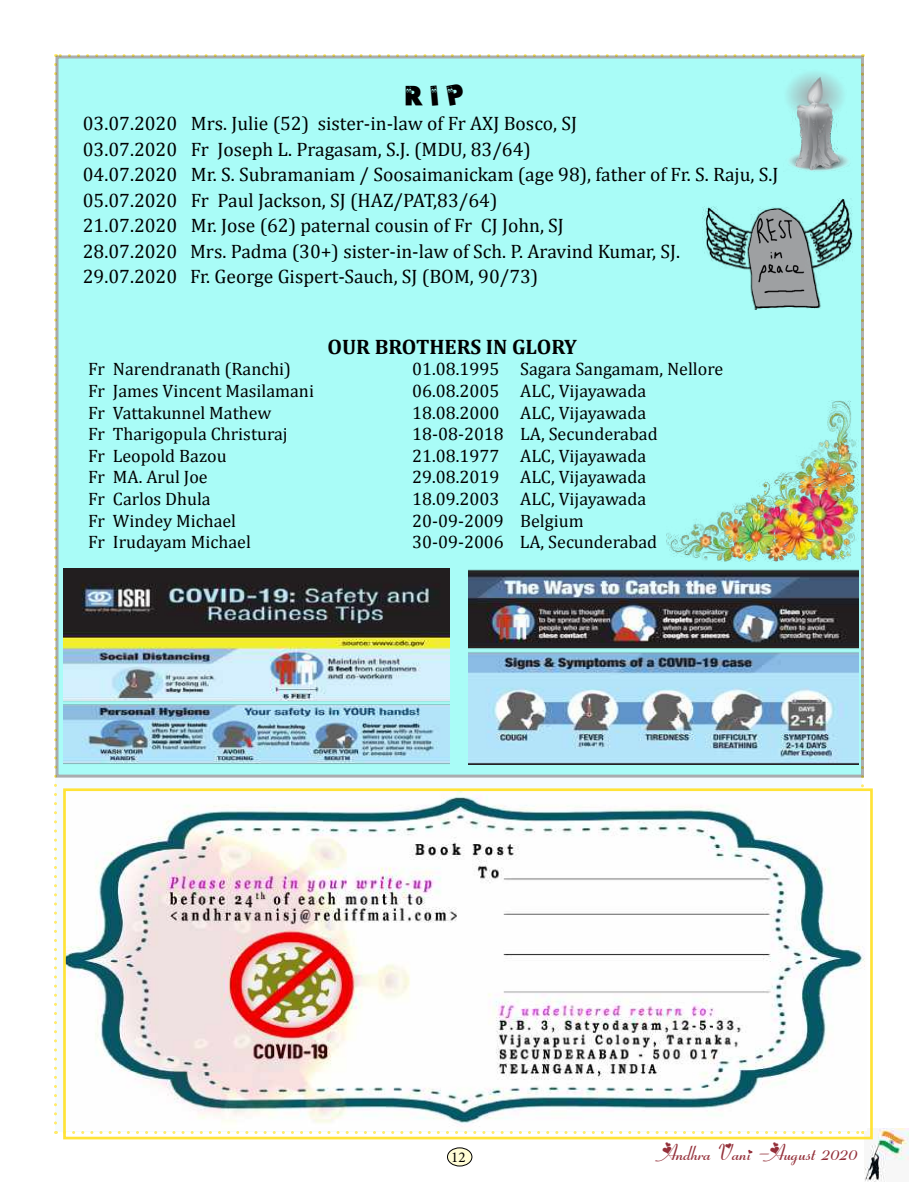
<style>
.page{position:relative;width:918px;height:1188px;background:#fff}
.page>*{position:absolute;margin:0;border:0;box-sizing:border-box;transform-origin:0 0}
.t1{font:24px "Peeps";color:#000}
.t2{font:22.5px "Fiolex Girls";color:#94303a}
.t3{font:700 21px "Cambria";color:#000}
.t4{font:19.5px/25.5px "Cambria";color:#000}
.t5{font:18px "Cambria";color:#000}
.t6{font:15px "Minion Pro";color:#000}
</style>
<div class="page">
<svg style="left:54px;top:64px;width:3px;height:1070px"></svg>
<svg style="left:72px;top:1131px;width:791px;height:3px"></svg>
<svg style="left:56px;top:54px;width:798px;height:2px"></svg>
<img style="left:864px;top:1128px;width:44px;height:54px">
<img style="left:67px;top:792px;width:800px;height:339px">
<div style="left:63px;top:788px;width:810px;height:351px;border:3px solid #ffe337"></div>
<div style="left:447px;top:1148px;width:25px;height:18px;background:#fffcd5;border-radius:50%"></div>
<div style="left:447px;top:1147px;width:25px;height:19px;border:1px solid #000;border-radius:50%"></div>
<div style="left:56px;top:56px;width:808px;height:722px;background:#a9fcf7"></div>
<img style="left:703px;top:199px;width:158px;height:111px">
<img style="left:787px;top:72px;width:62px;height:100px">
<img style="left:666px;top:401px;width:192px;height:160px">
<img style="left:63px;top:569px;width:387px;height:195px">
<img style="left:468px;top:569px;width:390px;height:196px">
<h1 class="t1" style="left:406px;top:83px;width:57px">R I P</h1>
<p class="t4" style="left:83px;top:111px;width:697px">03.07.2020 Mrs. Julie (52) sister-in-law of Fr AXJ Bosco, SJ<br>03.07.2020 Fr Joseph L. Pragasam, S.J. (MDU, 83/64)<br>04.07.2020 Mr. S. Subramaniam / Soosaimanickam (age 98), father of Fr. S. Raju, S.J 05.07.2020 Fr Paul Jackson, SJ (HAZ/PAT,83/64)<br>21.07.2020 Mr. Jose (62) paternal cousin of Fr CJ John, SJ<br>28.07.2020 Mrs. Padma (30+) sister-in-law of Sch. P. Aravind Kumar, SJ.<br>29.07.2020 Fr. George Gispert-Sauch, SJ (BOM, 90/73)</p>
<p class="t3" style="left:327px;top:332px;width:251px">OUR BROTHERS IN GLORY</p>
<p class="t5" style="left:88px;top:359px;width:204px">Fr Narendranath (Ranchi)</p>
<p class="t5" style="left:412px;top:359px;width:313px">01.08.1995 Sagara Sangamam, Nellore</p>
<p class="t5" style="left:88px;top:380px;width:227px">Fr James Vincent Masilamani</p>
<p class="t5" style="left:412px;top:380px;width:236px">06.08.2005 ALC, Vijayawada</p>
<p class="t5" style="left:88px;top:402px;width:185px">Fr Vattakunnel Mathew</p>
<p class="t5" style="left:412px;top:402px;width:236px">18.08.2000 ALC, Vijayawada</p>
<p class="t5" style="left:88px;top:423px;width:201px">Fr Tharigopula Christuraj</p>
<p class="t5" style="left:412px;top:423px;width:247px">18-08-2018 LA, Secunderabad</p>
<p class="t5" style="left:88px;top:445px;width:140px">Fr Leopold Bazou</p>
<p class="t5" style="left:412px;top:445px;width:236px">21.08.1977 ALC, Vijayawada</p>
<p class="t5" style="left:88px;top:467px;width:121px">Fr MA. Arul Joe</p>
<p class="t5" style="left:412px;top:467px;width:236px">29.08.2019 ALC, Vijayawada</p>
<p class="t5" style="left:88px;top:488px;width:124px">Fr Carlos Dhula</p>
<p class="t5" style="left:412px;top:488px;width:236px">18.09.2003 ALC, Vijayawada</p>
<p class="t5" style="left:88px;top:510px;width:149px">Fr Windey Michael</p>
<p class="t5" style="left:412px;top:510px;width:173px">20-09-2009 Belgium</p>
<p class="t5" style="left:88px;top:531px;width:164px">Fr Irudayam Michael</p>
<p class="t5" style="left:412px;top:531px;width:247px">30-09-2006 LA, Secunderabad</p>
<p class="t6" style="left:451px;top:1147px;width:16px">12</p>
<p class="t2" style="left:662px;top:1139px;width:199px">Andhra Vani -August 2020</p>
</div>
